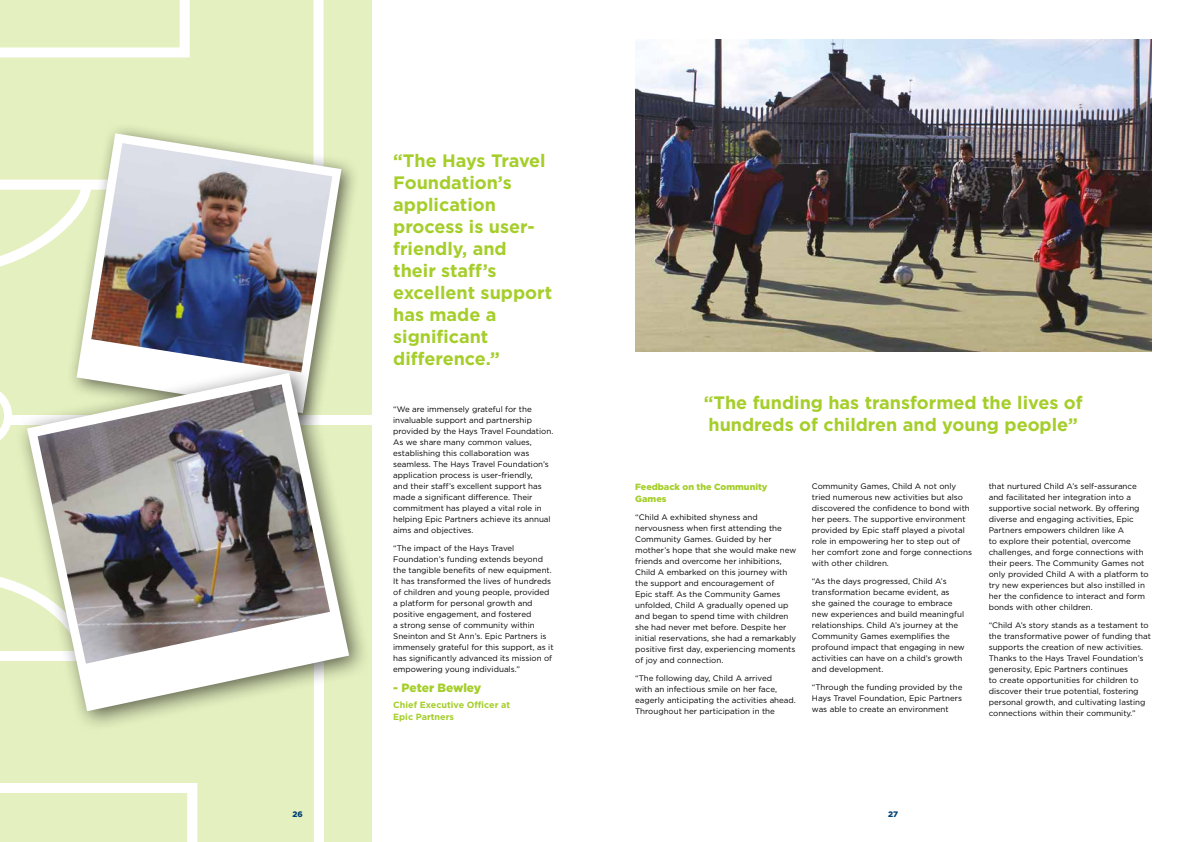
<style>
.page{position:relative;width:1191px;height:842px;background:#fff}
.page>*{position:absolute;margin:0;border:0;box-sizing:border-box;transform-origin:0 0}
.t1{font:700 18px/22px "Gotham";color:#a5ce2a}
.t2{font:900 12px "Gotham";color:#a5ce2a}
.t3{font:700 9px/12px "Gotham";color:#a5ce2a}
.t4{font:900 9px/12px "Gotham";color:#a5ce2a}
.t5{font:8px/11px "Gotham";color:#000}
.t6{font:900 8px "Gotham";color:#004379}
</style>
<div class="page">
<div style="left:0;top:0;width:372px;height:842px;background:#e4f0bf"></div>
<svg style="left:0;top:732px;width:324px;height:110px"></svg>
<svg style="left:0;top:577px;width:15px;height:84px"></svg>
<svg style="left:0;top:0;width:323px;height:123px"></svg>
<svg style="left:0;top:179px;width:66px;height:88px"></svg>
<svg style="left:0;top:391px;width:12px;height:49px"></svg>
<div style="left:7px;top:415px;width:372px;height:10px;background:#fff"></div>
<img style="left:635px;top:40px;width:516px;height:311px">
<div style="left:66px;top:123px;width:294px;height:309px;background:#000;opacity:.6"></div>
<svg style="left:77px;top:133px;width:264px;height:228px"></svg>
<img style="left:91px;top:143px;width:241px;height:218px">
<div style="left:15px;top:361px;width:356px;height:371px;background:#000;opacity:.6"></div>
<svg style="left:27px;top:373px;width:322px;height:338px"></svg>
<img style="left:38px;top:384px;width:292px;height:280px">
<p class="t6" style="left:292px;top:808px;width:12px">26</p>
<h1 class="t1" style="left:393px;top:149px;width:160px">“The Hays Travel<br>Foundation’s application process is user&shy;friendly, and their staff’s excellent support has made a significant difference.”</h1>
<p class="t5" style="left:393px;top:404px;width:162px">“We are immensely grateful for the invaluable support and partnership provided by the Hays Travel Foundation.<br>As we share many common values, establishing this collaboration was seamless. The Hays Travel Foundation’s application process is user-friendly,<br>and their staff’s excellent support has made a significant difference. Their commitment has played a vital role in helping Epic Partners achieve its annual aims and objectives.</p>
<p class="t5" style="left:393px;top:543px;width:162px">“The impact of the Hays Travel Foundation’s funding extends beyond the tangible benefits of new equipment.<br>It has transformed the lives of hundreds of children and young people, provided a platform for personal growth and positive engagement, and fostered<br>a strong sense of community within Sneinton and St Ann’s. Epic Partners is immensely grateful for this support, as it has significantly advanced its mission of empowering young individuals.”</p>
<h2 class="t2" style="left:393px;top:680px;width:90px">- Peter Bewley</h2>
<p class="t3" style="left:393px;top:699px;width:118px">Chief Executive Officer at<br>Epic Partners</p>
<h1 class="t1" style="left:704px;top:391px;width:380px">“The funding has transformed the lives of hundreds of children and young people”</h1>
<p class="t4" style="left:635px;top:481px;width:134px">Feedback on the Community<br>Games</p>
<p class="t5" style="left:635px;top:511px;width:163px">“Child A exhibited shyness and nervousness when fi rst attending the Community Games. Guided by her mother’s hope that she would make new friends and overcome her inhibitions, Child A embarked on this journey with the support and encouragement of<br>Epic staff. As the Community Games unfolded, Child A gradually opened up and began to spend time with children she had never met before. Despite her initial reservations, she had a remarkably positive fi rst day, experiencing moments of joy and connection.</p>
<p class="t5" style="left:635px;top:672px;width:162px">“The following day, Child A arrived<br>with an infectious smile on her face, eagerly anticipating the activities ahead.<br>Throughout her participation in the</p>
<p class="t5" style="left:812px;top:480px;width:161px">Community Games, Child A not only tried numerous new activities but also discovered the confidence to bond with her peers. The supportive environment provided by Epic staff played a pivotal role in empowering her to step out of her comfort zone and forge connections with other children.</p>
<p class="t5" style="left:812px;top:575px;width:154px">“As the days progressed, Child A’s transformation became evident, as she gained the courage to embrace new experiences and build meaningful relationships. Child A’s journey at the Community Games exemplifies the profound impact that engaging in new activities can have on a child’s growth and development.</p>
<p class="t5" style="left:812px;top:681px;width:152px;text-align:justify">“Through the funding provided by the Hays Travel Foundation, Epic Partners was able to create an environment</p>
<p class="t5" style="left:988px;top:480px;width:162px">that nurtured Child A’s self-assurance and facilitated her integration into a supportive social network. By offering diverse and engaging activities, Epic Partners empowers children like A<br>to explore their potential, overcome challenges, and forge connections with their peers. The Community Games not only provided Child A with a platform to try new experiences but also instilled in her the confidence to interact and form bonds with other children.</p>
<p class="t5" style="left:988px;top:619px;width:164px">“Child A’s story stands as a testament to the transformative power of funding that supports the creation of new activities.<br>Thanks to the Hays Travel Foundation’s generosity, Epic Partners continues<br>to create opportunities for children to discover their true potential, fostering personal growth, and cultivating lasting connections within their community.”</p>
<p class="t6" style="left:888px;top:808px;width:11px">27</p>
</div>
